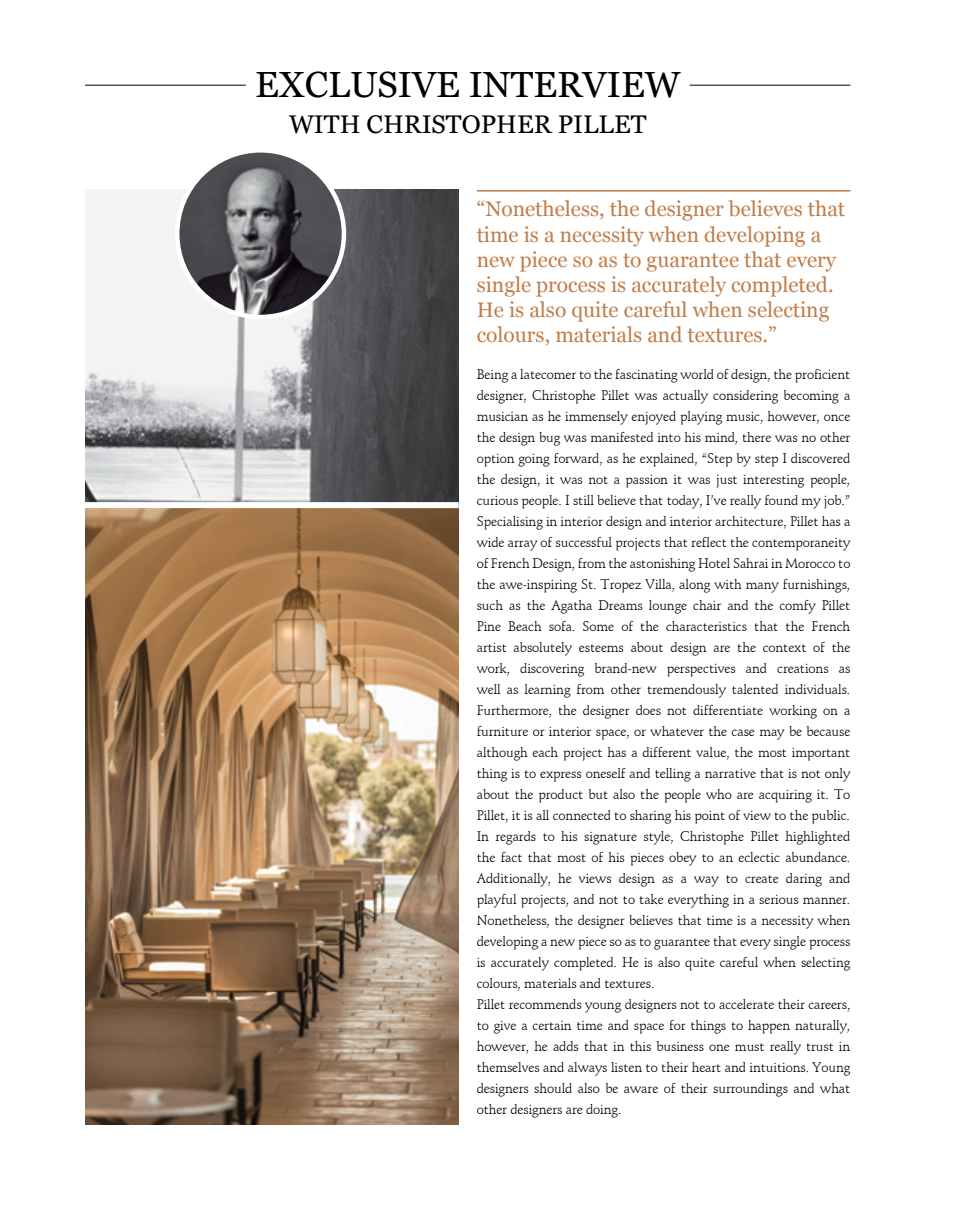
<style>
.page{position:relative;width:978px;height:1212px;background:#fff}
.page>*{position:absolute;margin:0;border:0;box-sizing:border-box;transform-origin:0 0}
.t1{font:36.3px "Georgia";color:#000}
.t2{font:25.5px "Georgia";color:#000}
.t3{font:21px/25.2px "Georgia";color:#c07d4a}
.t4{font:13.5px/21px "Schneidler BT";letter-spacing:-.01em;color:#000}
</style>
<div class="page">
<img style="left:85px;top:190px;width:374px;height:935px">
<img style="left:177px;top:150px;width:167px;height:167px;border-radius:83px">
<div style="left:175px;top:148px;width:171px;height:171px;border:4px solid #fff;border-radius:50%"></div>
<hr style="left:477px;top:190px;width:374px;height:2px;background:#c07d4a">
<hr style="left:85px;top:85px;width:161px;height:1px;background:#000">
<hr style="left:690px;top:85px;width:160px;height:1px;background:#000">
<div style="left:9px;top:502px;width:450px;height:6px;background:#fff"></div>
<h1 class="t1" style="left:255px;top:58px;width:427px">EXCLUSIVE INTERVIEW</h1>
<h2 class="t2" style="left:289px;top:106px;width:359px">WITH CHRISTOPHER PILLET</h2>
<h3 class="t3" style="left:477px;top:196px;width:370px">“Nonetheless, the designer believes that time is a necessity when developing a new piece so as to guarantee that every single process is accurately completed.<br>He is also quite careful when selecting colours, materials and textures.”</h3>
<p class="t4" style="left:477px;top:364px;width:375px">Being a latecomer to the fascinating world of design, the proficient designer, Christophe Pillet was actually considering becoming a musician as he immensely enjoyed playing music, however, once the design bug was manifested into his mind, there was no other option going forward, as he explained, “Step by step I discovered the design, it was not a passion it was just interesting people, curious people. I still believe that today, I’ve really found my job.” Specialising in interior design and interior architecture, Pillet has a wide array of successful projects that reflect the contemporaneity of French Design, from the astonishing Hotel Sahrai in Morocco to the awe-inspiring St. Tropez Villa, along with many furnishings, such as the Agatha Dreams lounge chair and the comfy Pillet Pine Beach sofa. Some of the characteristics that the French artist absolutely esteems about design are the context of the work, discovering brand-new perspectives and creations as well as learning from other tremendously talented individuals.<br>Furthermore, the designer does not differentiate working on a furniture or interior space, or whatever the case may be because although each project has a different value, the most important thing is to express oneself and telling a narrative that is not only about the product but also the people who are acquiring it. To Pillet, it is all connected to sharing his point of view to the public.<br>In regards to his signature style, Christophe Pillet highlighted the fact that most of his pieces obey to an eclectic abundance.<br>Additionally, he views design as a way to create daring and playful projects, and not to take everything in a serious manner.<br>Nonetheless, the designer believes that time is a necessity when developing a new piece so as to guarantee that every single process is accurately completed. He is also quite careful when selecting colours, materials and textures.<br>Pillet recommends young designers not to accelerate their careers, to give a certain time and space for things to happen naturally, however, he adds that in this business one must really trust in themselves and always listen to their heart and intuitions. Young designers should also be aware of their surroundings and what other designers are doing.</p>
</div>
